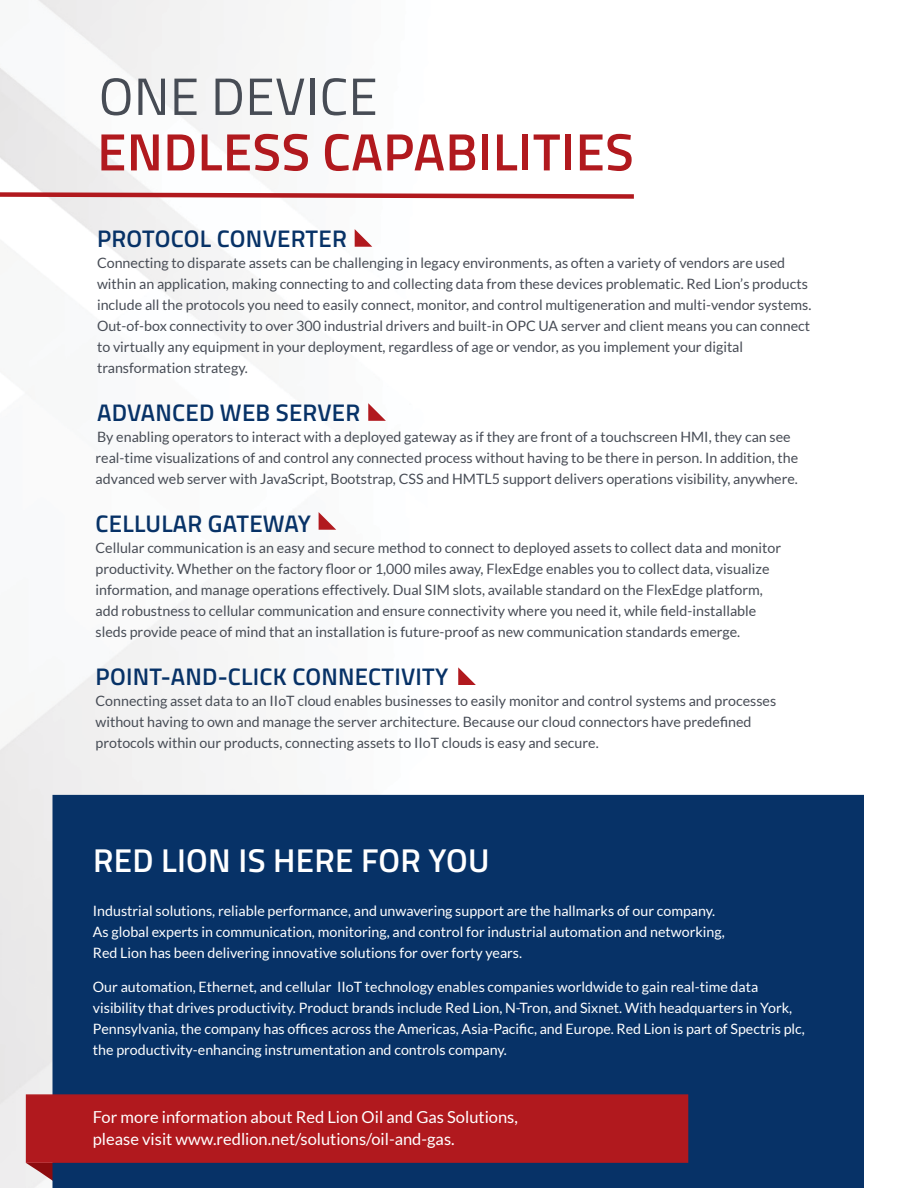
<style>
.page{position:relative;width:918px;height:1188px;background:#fff}
.page>*{position:absolute;margin:0;border:0;box-sizing:border-box;transform-origin:0 0}
.t1{font:600 52.5px/55.5px "Titillium Web";letter-spacing:.01em;color:#b1191e}
.t2{font:600 33px "Titillium Web";letter-spacing:.01em;color:#fff}
.t3{font:600 24px "Titillium Web";letter-spacing:.01em;color:#073267}
.t4{font:16.5px/22.5px "Lato";color:#fff}
.t5{font:14.25px/21px "Lato";color:#474c55}
.t6{font:14.25px/21px "Lato";color:#fff}
.s1{font-weight:400;color:#474c55}
</style>
<div class="page">
<svg style="left:26px;top:1163px;width:26px;height:19px"></svg>
<div style="left:52px;top:795px;width:812px;height:393px;background:#073267"></div>
<div style="left:26px;top:1094px;width:662px;height:69px;background:#b1191e;border:2px solid #b1191e"></div>
<svg style="left:0;top:190px;width:634px;height:11px"></svg>
<svg style="left:355px;top:229px;width:17px;height:18px"></svg>
<svg style="left:368px;top:403px;width:18px;height:18px"></svg>
<svg style="left:319px;top:512px;width:17px;height:18px"></svg>
<svg style="left:458px;top:667px;width:18px;height:18px"></svg>
<p class="t1" style="left:97px;top:66px;width:538px"><span class="s1">ONE DEVICE<br></span>ENDLESS CAPABILITIES</p>
<p class="t3" style="left:97px;top:221px;width:251px">PROTOCOL CONVERTER</p>
<p class="t5" style="left:97px;top:252px;width:716px">Connecting to disparate assets can be challenging in legacy environments, as often a variety of vendors are used within an application, making connecting to and collecting data from these devices problematic. Red Lion’s products include all the protocols you need to easily connect, monitor, and control multigeneration and multi-vendor systems.<br>Out-of-box connectivity to over 300 industrial drivers and built-in OPC UA server and client means you can connect to virtually any equipment in your deployment, regardless of age or vendor, as you implement your digital transformation strategy.</p>
<p class="t3" style="left:97px;top:395px;width:265px">ADVANCED WEB SERVER</p>
<p class="t5" style="left:96px;top:426px;width:704px">By enabling operators to interact with a deployed gateway as if they are front of a touchscreen HMI, they can see real-time visualizations of and control any connected process without having to be there in person. In addition, the advanced web server with JavaScript, Bootstrap, CSS and HMTL5 support delivers operations visibility, anywhere.</p>
<p class="t3" style="left:96px;top:506px;width:217px">CELLULAR GATEWAY</p>
<p class="t5" style="left:96px;top:537px;width:687px">Cellular communication is an easy and secure method to connect to deployed assets to collect data and monitor productivity. Whether on the factory floor or 1,000 miles away, FlexEdge enables you to collect data, visualize information, and manage operations effectively. Dual SIM slots, available standard on the FlexEdge platform, add robustness to cellular communication and ensure connectivity where you need it, while field-installable sleds provide peace of mind that an installation is future-proof as new communication standards emerge.</p>
<p class="t3" style="left:96px;top:659px;width:354px">POINT-AND-CLICK CONNECTIVITY</p>
<p class="t5" style="left:96px;top:690px;width:682px">Connecting asset data to an IIoT cloud enables businesses to easily monitor and control systems and processes without having to own and manage the server architecture. Because our cloud connectors have predefined protocols within our products, connecting assets to IIoT clouds is easy and secure.</p>
<p class="t2" style="left:93px;top:836px;width:398px">RED LION IS HERE FOR YOU</p>
<p class="t6" style="left:93px;top:900px;width:633px">Industrial solutions, reliable performance, and unwavering support are the hallmarks of our company.<br>As global experts in communication, monitoring, and control for industrial automation and networking,<br>Red Lion has been delivering innovative solutions for over forty years.</p>
<p class="t6" style="left:93px;top:976px;width:713px">Our automation, Ethernet, and cellular IIoT technology enables companies worldwide to gain real-time data visibility that drives productivity. Product brands include Red Lion, N-Tron, and Sixnet. With headquarters in York, Pennsylvania, the company has offices across the Americas, Asia-Pacific, and Europe. Red Lion is part of Spectris plc, the productivity-enhancing instrumentation and controls company.</p>
<p class="t4" style="left:93px;top:1105px;width:427px">For more information about Red Lion Oil and Gas Solutions, please visit www.redlion.net/solutions/oil-and-gas.</p>
</div>
